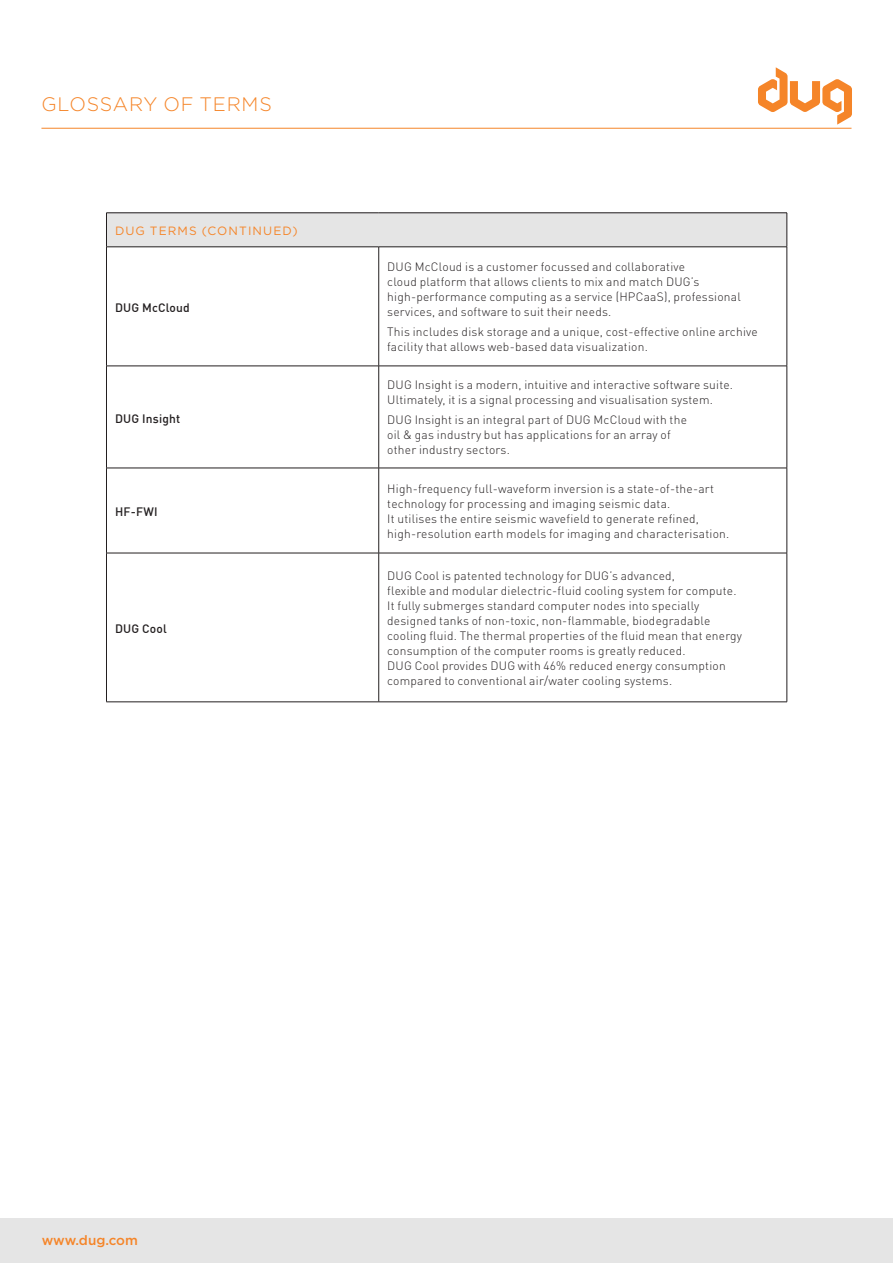
<style>
.page{position:relative;width:893px;height:1263px;background:#fff}
.page>*{position:absolute;margin:0;border:0;box-sizing:border-box;transform-origin:0 0}
.t1{font:300 19.5px "Gotham";letter-spacing:.04em;color:#f58529}
.t2{font:500 13.5px "Gotham";letter-spacing:-.005em;color:#f58529}
.Text{font:300 12px/15px "DIN Pro";letter-spacing:.02em;color:#231f20}
.Text-2{font:500 12px "DIN";letter-spacing:.02em;color:#231f20}
.t3{font:12px "Gotham";letter-spacing:.09em;color:#f58529}
</style>
<div class="page">
<div style="left:0;top:1218px;width:893px;height:45px;background:#e5e5e5"></div>
<svg style="left:758px;top:67px;width:94px;height:58px"></svg>
<hr style="left:41px;top:128px;width:810px;height:1px;background:#f58529">
<div style="left:106px;top:213px;width:681px;height:34px;background:#e5e5e5"></div>
<hr style="left:106px;top:247px;width:1px;height:119px;background:#231f20">
<hr style="left:378px;top:247px;width:1px;height:119px;background:#231f20">
<hr style="left:787px;top:247px;width:1px;height:119px;background:#231f20">
<hr style="left:106px;top:366px;width:273px;height:1px;background:#231f20">
<hr style="left:106px;top:366px;width:1px;height:102px;background:#231f20">
<hr style="left:379px;top:366px;width:408px;height:1px;background:#231f20">
<hr style="left:378px;top:366px;width:1px;height:102px;background:#231f20">
<hr style="left:787px;top:366px;width:1px;height:102px;background:#231f20">
<hr style="left:106px;top:468px;width:273px;height:1px;background:#231f20">
<hr style="left:106px;top:468px;width:1px;height:85px;background:#231f20">
<hr style="left:379px;top:468px;width:408px;height:1px;background:#231f20">
<hr style="left:378px;top:468px;width:1px;height:85px;background:#231f20">
<hr style="left:787px;top:468px;width:1px;height:85px;background:#231f20">
<hr style="left:106px;top:553px;width:273px;height:1px;background:#231f20">
<hr style="left:106px;top:553px;width:1px;height:149px;background:#231f20">
<hr style="left:379px;top:553px;width:408px;height:1px;background:#231f20">
<hr style="left:378px;top:553px;width:1px;height:149px;background:#231f20">
<hr style="left:787px;top:553px;width:1px;height:149px;background:#231f20">
<hr style="left:106px;top:702px;width:273px;height:1px;background:#231f20">
<hr style="left:379px;top:702px;width:408px;height:1px;background:#231f20">
<hr style="left:106px;top:213px;width:1px;height:34px;background:#231f20">
<hr style="left:787px;top:213px;width:1px;height:34px;background:#231f20">
<hr style="left:106px;top:247px;width:273px;height:1px;background:#231f20">
<hr style="left:379px;top:247px;width:408px;height:1px;background:#231f20">
<hr style="left:106px;top:213px;width:273px;height:1px;background:#231f20">
<hr style="left:379px;top:213px;width:408px;height:1px;background:#231f20">
<p class="t1" style="left:41px;top:94px;width:232px">GLOSSARY OF TERMS</p>
<p class="t3" style="left:115px;top:224px;width:184px">DUG TERMS (CONTINUED)</p>
<p class="Text-2" style="left:115px;top:300px;width:76px">DUG McCloud</p>
<p class="Text-2" style="left:115px;top:411px;width:67px">DUG Insight</p>
<p class="Text-2" style="left:115px;top:504px;width:44px">HF-FWI</p>
<p class="Text-2" style="left:115px;top:621px;width:53px">DUG Cool</p>
<p class="Text" style="left:387px;top:258px;width:355px">DUG McCloud is a customer focussed and collaborative<br>cloud platform that allows clients to mix and match DUG’s high-performance computing as a service (HPCaaS), professional services, and software to suit their needs.</p>
<p class="Text" style="left:387px;top:323px;width:372px">This includes disk storage and a unique, cost-effective online archive facility that allows web-based data visualization.</p>
<p class="Text" style="left:387px;top:376px;width:347px">DUG Insight is a modern, intuitive and interactive software suite.<br>Ultimately, it is a signal processing and visualisation system.</p>
<p class="Text" style="left:387px;top:411px;width:301px">DUG Insight is an integral part of DUG McCloud with the oil &amp; gas industry but has applications for an array of other industry sectors.</p>
<p class="Text" style="left:387px;top:480px;width:344px">High-frequency full-waveform inversion is a state-of-the-art technology for processing and imaging seismic data.<br>It utilises the entire seismic wavefield to generate refined, high-resolution earth models for imaging and characterisation.</p>
<p class="Text" style="left:387px;top:567px;width:356px">DUG Cool is patented technology for DUG’s advanced,<br>flexible and modular dielectric-fluid cooling system for compute.<br>It fully submerges standard computer nodes into specially designed tanks of non-toxic, non-flammable, biodegradable cooling fluid. The thermal properties of the fluid mean that energy consumption of the computer rooms is greatly reduced.<br>DUG Cool provides DUG with 46% reduced energy consumption compared to conventional air/water cooling systems.</p>
<p class="t2" style="left:42px;top:1232px;width:98px">www.dug.com</p>
</div>
